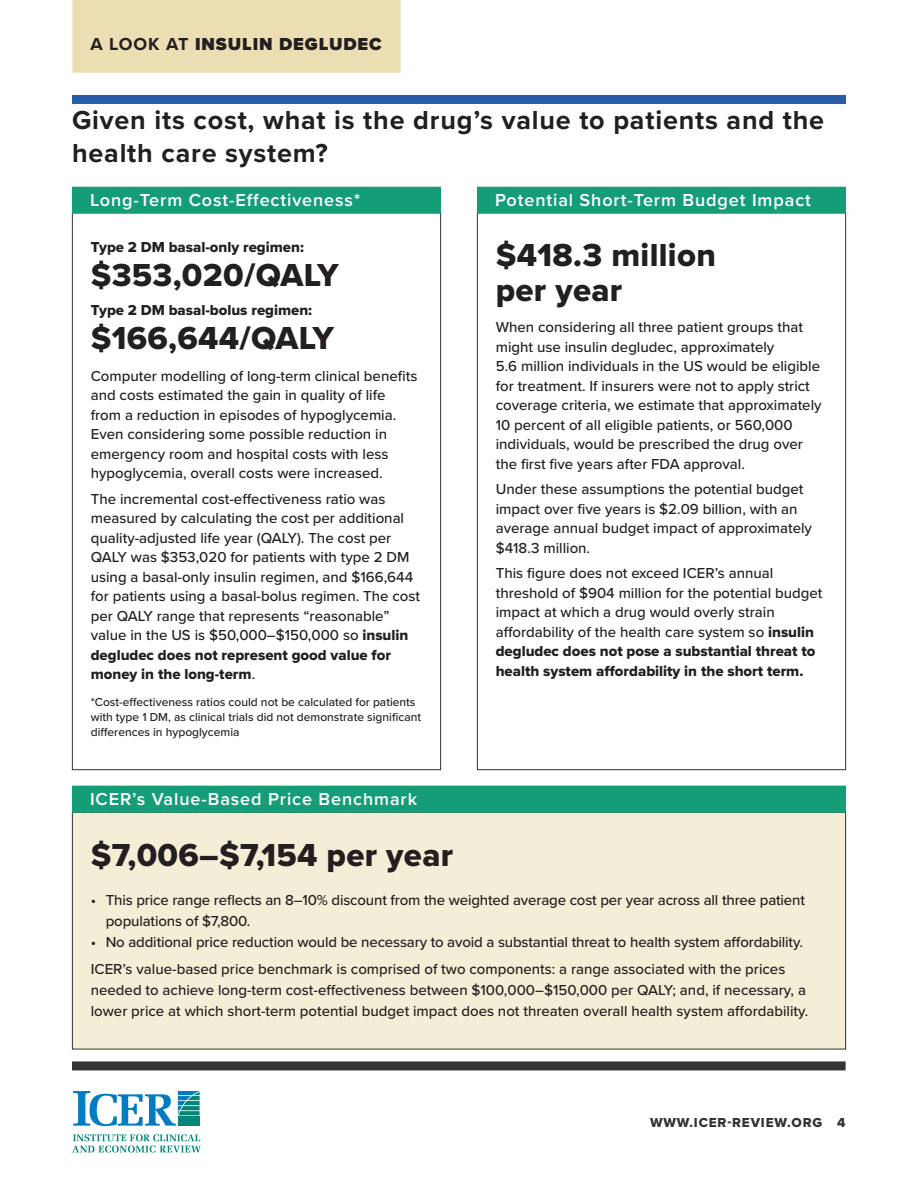
<style>
.page{position:relative;width:918px;height:1188px;background:#fff}
.page>*{position:absolute;margin:0;border:0;box-sizing:border-box;transform-origin:0 0}
.Body{font:33px/34.5px "Proxima Nova Extrabld";letter-spacing:.01em;color:#231f20}
.Header1{font:700 27px/32.4px "Proxima Nova";letter-spacing:.03em;color:#231f20}
.Header2{font:600 18px "Proxima Nova";letter-spacing:.05em;color:#fff}
.t1{font:900 18px "Proxima Nova";letter-spacing:.05em;color:#231f20}
.Body-2{font:500 15px/19.5px "Proxima Nova";color:#231f20}
.Body-3{font:15px "Proxima Nova Extrabld";color:#231f20}
.t2{font:13.5px "Proxima Nova Extrabld";letter-spacing:.06em;color:#323332}
.Body-4{font:500 12px/15px "Proxima Nova";color:#231f20}
.s1{font-weight:700}
.s2{font-family:"Proxima Nova Extrabld";font-weight:400}
</style>
<div class="page">
<div style="left:72px;top:1061px;width:774px;height:9px;background:#323332"></div>
<div style="left:72px;top:0;width:329px;height:73px;background:#ebdeb3"></div>
<svg style="left:72px;top:1134px;width:129px;height:18px"></svg>
<svg style="left:73px;top:1091px;width:127px;height:35px"></svg>
<div style="left:72px;top:95px;width:774px;height:9px;background:#265ca8"></div>
<div style="left:477px;top:187px;width:369px;height:27px;background:#159d78"></div>
<div style="left:72px;top:187px;width:369px;height:27px;background:#159d78"></div>
<div style="left:72px;top:812px;width:774px;height:237px;background:#f4eed6"></div>
<div style="left:72px;top:786px;width:774px;height:27px;background:#159d78"></div>
<p class="t1" style="left:90px;top:33px;width:293px"><span class="s1">A LOOK AT</span> INSULIN DEGLUDEC</p>
<p class="Header1" style="left:72px;top:105px;width:754px">Given its cost, what is the drug’s value to patients and the health care system?</p>
<p class="Header2" style="left:90px;top:189px;width:272px">Long-Term Cost-Effectiveness*</p>
<p class="Header2" style="left:495px;top:189px;width:317px">Potential Short-Term Budget Impact</p>
<p class="Body-3" style="left:91px;top:238px;width:215px">Type 2 DM basal-only regimen:</p>
<p class="Body" style="left:91px;top:260px;width:250px">$353,020/QALY</p>
<p class="Body-3" style="left:91px;top:301px;width:223px">Type 2 DM basal-bolus regimen:</p>
<p class="Body" style="left:91px;top:323px;width:245px">$166,644/QALY</p>
<p class="Body-2" style="left:91px;top:366px;width:328px">Computer modelling of long-term clinical benefits and costs estimated the gain in quality of life from a reduction in episodes of hypoglycemia.<br>Even considering some possible reduction in emergency room and hospital costs with less hypoglycemia, overall costs were increased.</p>
<p class="Body-2" style="left:91px;top:489px;width:331px">The incremental cost-effectiveness ratio was measured by calculating the cost per additional quality-adjusted life year (QALY). The cost per QALY was $353,020 for patients with type 2 DM using a basal-only insulin regimen, and $166,644 for patients using a basal-bolus regimen. The cost per QALY range that represents “reasonable” value in the US is $50,000–$150,000 so <span class="s2">insulin degludec does not represent good value for money in the long-term</span>.</p>
<p class="Body-4" style="left:91px;top:695px;width:332px">*Cost-effectiveness ratios could not be calculated for patients with type 1 DM, as clinical trials did not demonstrate significant differences in hypoglycemia</p>
<p class="Header2" style="left:90px;top:788px;width:329px">ICER’s Value-Based Price Benchmark</p>
<p class="Body" style="left:496px;top:239px;width:222px">$418.3 million per year</p>
<p class="Body-2" style="left:496px;top:318px;width:327px">When considering all three patient groups that might use insulin degludec, approximately<br>5.6 million individuals in the US would be eligible for treatment. If insurers were not to apply strict coverage criteria, we estimate that approximately 10 percent of all eligible patients, or 560,000 individuals, would be prescribed the drug over the first five years after FDA approval.</p>
<p class="Body-2" style="left:496px;top:480px;width:318px">Under these assumptions the potential budget impact over five years is $2.09 billion, with an average annual budget impact of approximately $418.3 million.</p>
<p class="Body-2" style="left:496px;top:564px;width:328px">This figure does not exceed ICER’s annual threshold of $904 million for the potential budget impact at which a drug would overly strain affordability of the health care system so <span class="s2">insulin degludec does not pose a substantial threat to health system affordability in the short term.</span></p>
<p class="Body" style="left:91px;top:839px;width:364px">$7,006–$7,154 per year</p>
<p class="Body-2" style="left:106px;top:890px;width:701px;line-height:21px;text-indent:-15px">• This price range reflects an 8–10% discount from the weighted average cost per year across all three patient populations of $7,800.</p>
<p class="Body-2" style="left:91px;top:932px;width:714px">• No additional price reduction would be necessary to avoid a substantial threat to health system affordability.</p>
<p class="Body-2" style="left:91px;top:959px;width:719px;line-height:21px">ICER’s value-based price benchmark is comprised of two components: a range associated with the prices needed to achieve long-term cost-effectiveness between $100,000–$150,000 per QALY; and, if necessary, a lower price at which short-term potential budget impact does not threaten overall health system affordability.</p>
<p class="t2" style="left:650px;top:1114px;width:197px">WWW.ICER-REVIEW.ORG 4</p>
</div>
